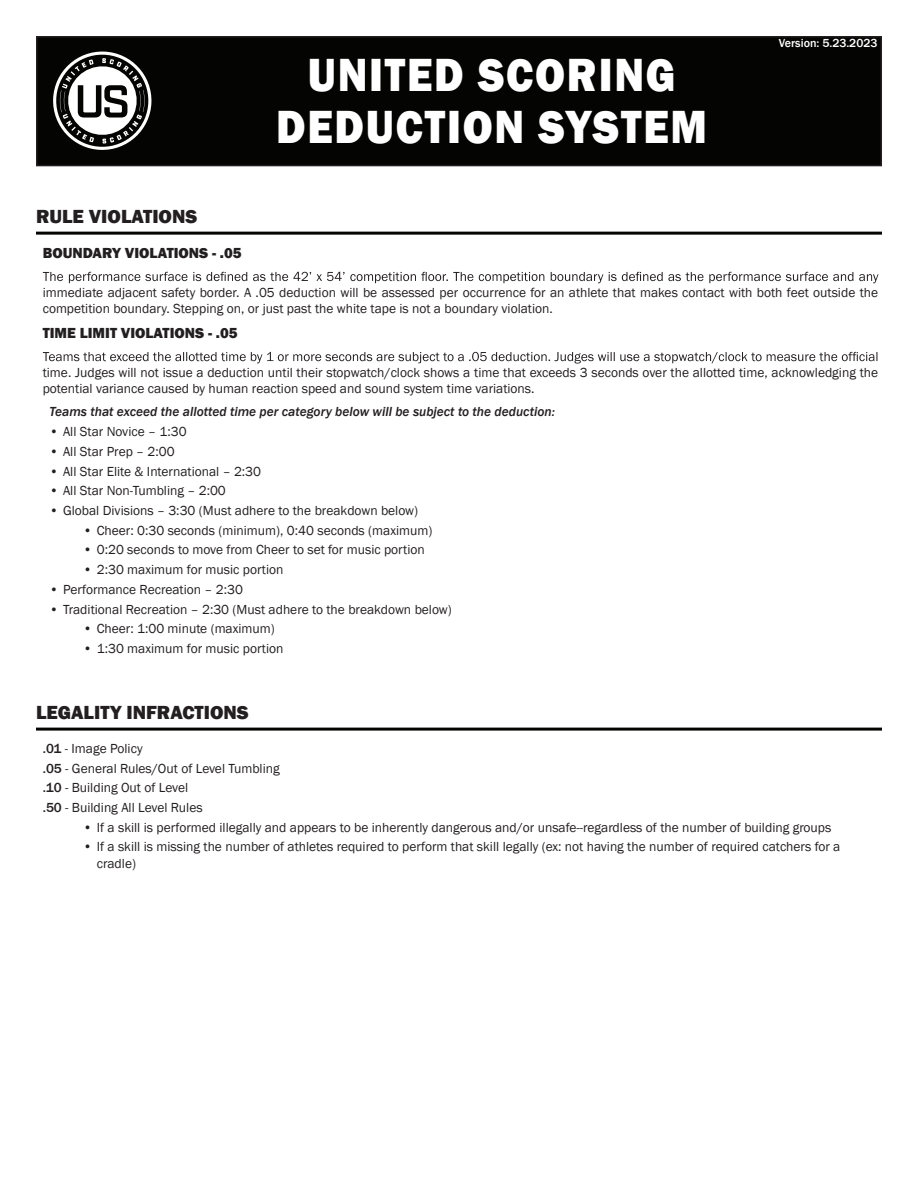
<style>
.page{position:relative;width:918px;height:1188px;background:#fff}
.page>*{position:absolute;margin:0;border:0;box-sizing:border-box;transform-origin:0 0}
.t1{font:800 47.85px/52.2px "Franklin Gothic";letter-spacing:.04em;color:#fff;text-align:center;scale:.91 1}
.t2{font:800 19.5px "Franklin Gothic";color:#231f20}
.t3{font:800 15px "Franklin Gothic";color:#231f20}
.t4{font:13.5px/16.2px "Franklin Gothic";color:#231f20}
.t5{font:italic 500 13.5px "Franklin Gothic";color:#231f20}
.t6{font:500 12px "Franklin Gothic";color:#fff}
.s1{font-weight:500}
</style>
<div class="page">
<div style="left:37px;top:37px;width:844px;height:129px;background:#040503"></div>
<div style="left:36px;top:36px;width:846px;height:130px;border:2px solid #231f20"></div>
<svg style="left:53px;top:51px;width:98px;height:99px"></svg>
<hr style="left:36px;top:232px;width:846px;height:3px;background:#040503">
<svg style="left:43px;top:272px;width:835px;height:11px"></svg>
<svg style="left:43px;top:352px;width:834px;height:12px"></svg>
<hr style="left:36px;top:728px;width:846px;height:3px;background:#040503">
<h1 class="t1" style="left:276px;top:49px;width:475px">UNITED SCORING<br>DEDUCTION SYSTEM</h1>
<p class="t6" style="left:779px;top:35px;width:100px">Version: 5.23.2023</p>
<h2 class="t2" style="left:36px;top:204px;width:163px">RULE VIOLATIONS</h2>
<p class="t3" style="left:43px;top:243px;width:200px">BOUNDARY VIOLATIONS - .05</p>
<p class="t4" style="left:43px;top:285px;width:837px">immediate adjacent safety border. A .05 deduction will be assessed per occurrence for an athlete that makes contact with both feet outside the competition boundary. Stepping on, or just past the white tape is not a boundary violation.</p>
<p class="t3" style="left:43px;top:323px;width:196px">TIME LIMIT VIOLATIONS - .05</p>
<p class="t4" style="left:43px;top:365px;width:837px">time. Judges will not issue a deduction until their stopwatch/clock shows a time that exceeds 3 seconds over the allotted time, acknowledging the potential variance caused by human reaction speed and sound system time variations.</p>
<p class="t5" style="left:50px;top:404px;width:507px">Teams that exceed the allotted time per category below will be subject to the deduction:</p>
<p class="t4" style="left:50px;top:424px;width:139px">• All Star Novice – 1:30</p>
<p class="t4" style="left:50px;top:444px;width:127px">• All Star Prep – 2:00</p>
<p class="t4" style="left:50px;top:463px;width:213px">• All Star Elite &amp; International – 2:30</p>
<p class="t4" style="left:50px;top:483px;width:178px">• All Star Non-Tumbling – 2:00</p>
<p class="t4" style="left:50px;top:503px;width:370px">• Global Divisions – 3:30 (Must adhere to the breakdown below)</p>
<p class="t4" style="left:83px;top:522px;width:351px">• Cheer: 0:30 seconds (minimum), 0:40 seconds (maximum)</p>
<p class="t4" style="left:83px;top:542px;width:343px">• 0:20 seconds to move from Cheer to set for music portion</p>
<p class="t4" style="left:83px;top:562px;width:202px">• 2:30 maximum for music portion</p>
<p class="t4" style="left:50px;top:581px;width:195px">• Performance Recreation – 2:30</p>
<p class="t4" style="left:50px;top:601px;width:404px">• Traditional Recreation – 2:30 (Must adhere to the breakdown below)</p>
<p class="t4" style="left:83px;top:621px;width:193px">• Cheer: 1:00 minute (maximum)</p>
<p class="t4" style="left:83px;top:641px;width:202px">• 1:30 maximum for music portion</p>
<h2 class="t2" style="left:36px;top:699px;width:214px">LEGALITY INFRACTIONS</h2>
<p class="t4" style="left:43px;top:739px;width:239px;line-height:19.6px"><span class="s1">.01</span> - Image Policy<br><span class="s1">.05</span> - General Rules/Out of Level Tumbling <span class="s1">.10</span> - Building Out of Level<br><span class="s1">.50</span> - Building All Level Rules</p>
<p class="t4" style="left:83px;top:819px;width:750px">• If a skill is performed illegally and appears to be inherently dangerous and/or unsafe--regardless of the number of building groups</p>
<p class="t4" style="left:97px;top:839px;width:745px;text-indent:-14px">• If a skill is missing the number of athletes required to perform that skill legally (ex: not having the number of required catchers for a cradle)</p>
</div>
